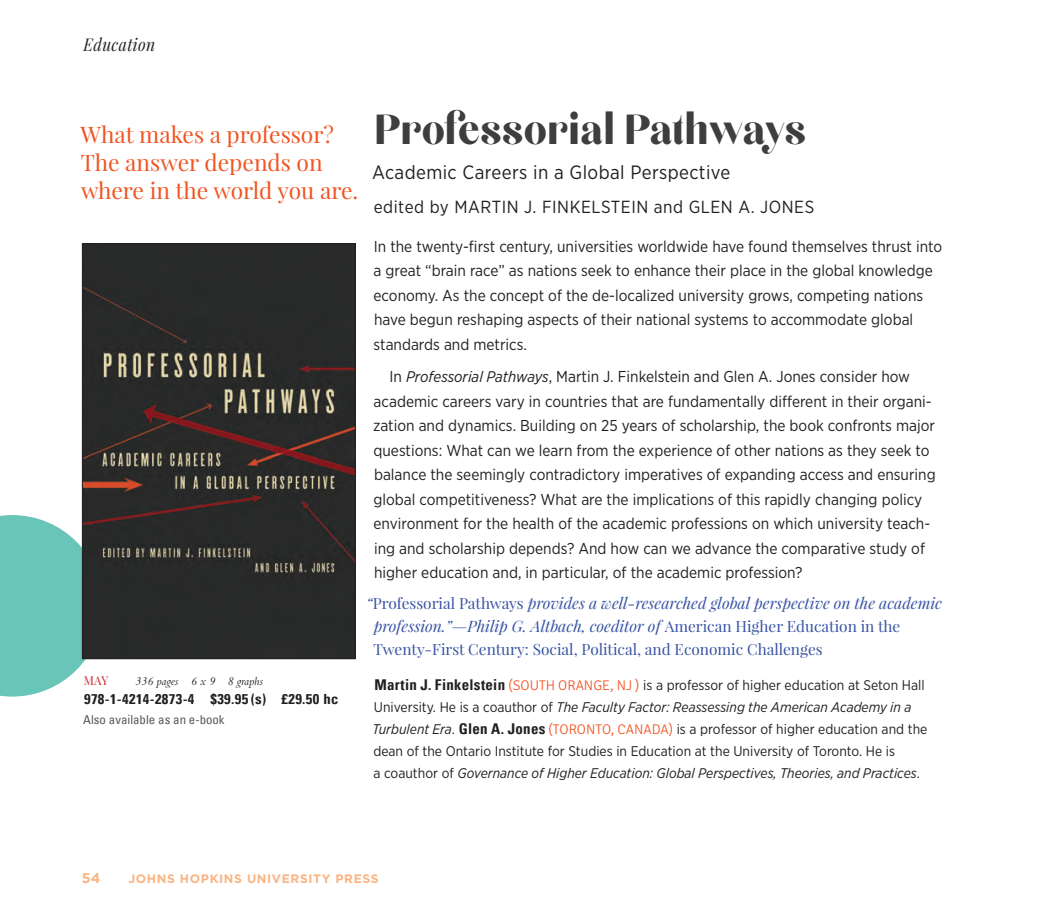
<style>
.page{position:relative;width:1040px;height:914px;background:#fff}
.page>*{position:absolute;margin:0;border:0;box-sizing:border-box;transform-origin:0 0}
.ti{font:52.5px "Chloe";color:#3e3e3f;scale:.9 1}
.callout{font:22.75px/28px "Playfair Display";color:#f15422}
.st{font:19.25px "Gotham Narrow";letter-spacing:.02em;color:#231f20}
.au{font:17.5px "Gotham Narrow";letter-spacing:.03em;color:#231f20}
.t1{font:italic 17.5px "Playfair Display";letter-spacing:.02em;color:#231f20;scale:.9 1}
.tx{font:15.75px/24.5px "Gotham Narrow";color:#231f20}
.tx2{font:15.75px/24.5px "Gotham Narrow";color:#231f20}
.blurb{font:italic 15.75px/22.8px "Playfair Display";color:#3853a3}
.blurb-2{font:15.4px "Playfair Display";color:#3853a3}
.bio{font:14px/21.9px "Gotham Narrow";color:#231f20}
.price2{font:700 condensed 14px "Univers";letter-spacing:.025em;color:#231f20;scale:1.05 1}
.t2{font:700 14px "Gotham";color:#fab483}
.t3{font:700 12.25px "Gotham";letter-spacing:.05em;color:#fab483}
.price2-2{font:condensed 12.25px "Univers";color:#57585a;scale:1.05 1}
.price{font:italic 12.25px "Bembo";color:#231f20;scale:.96 1}
.price-2{font:12.25px "Playfair Display";color:#d1232a;scale:.96 1}
.s1{font-style:italic;font-size:15.4px}
.s2{font-style:normal;font-size:15.4px}
.s3{font-family:"Univers";font-weight:700;font-stretch:condensed;font-size:14.88px}
.s4{font-family:"Signika Negative";font-weight:300;color:#f15422}
.s5{font-style:italic}
</style>
<div class="page">
<svg style="left:0;top:515px;width:103px;height:181px;background:#7dccc0"></svg>
<img style="left:84px;top:245px;width:270px;height:412px">
<div style="left:82px;top:243px;width:274px;height:416px;border:1px solid #231f20"></div>
<p class="t1" style="left:84px;top:33px;width:81px">Education</p>
<p class="callout" style="left:81px;top:120px;width:279px">What makes a professor?<br>The answer depends on where in the world you are.</p>
<p class="price-2" style="left:84px;top:672px;width:27px">MAY</p>
<p class="price" style="left:135px;top:673px;width:135px">336 pages 6 x 9 8 graphs</p>
<p class="price2" style="left:84px;top:690px;width:244px">978-1-4214-2873-4 $39.95 (s) £29.50 hc</p>
<p class="price2-2" style="left:83px;top:711px;width:136px">Also available as an e-book</p>
<p class="ti" style="left:374px;top:102px;width:481px">Professorial Pathways</p>
<p class="st" style="left:372px;top:160px;width:360px">Academic Careers in a Global Perspective</p>
<p class="au" style="left:374px;top:196px;width:442px">edited by MARTIN J. FINKELSTEIN and GLEN A. JONES</p>
<p class="tx2" style="left:373px;top:234px;width:570px">In the twenty-first century, universities worldwide have found themselves thrust into a great “brain race” as nations seek to enhance their place in the global knowledge economy. As the concept of the de-localized university grows, competing nations have begun reshaping aspects of their national systems to accommodate global standards and metrics.</p>
<p class="tx" style="left:373px;top:364px;width:564px;text-indent:16px">In <span class="s1">Professorial Pathways</span>, Martin J. Finkelstein and Glen A. Jones consider how academic careers vary in countries that are fundamentally different in their organi&shy;zation and dynamics. Building on 25 years of scholarship, the book confronts major questions: What can we learn from the experience of other nations as they seek to balance the seemingly contradictory imperatives of expanding access and ensuring global competitiveness? What are the implications of this rapidly changing policy environment for the health of the academic professions on which university teach&shy;ing and scholarship depends? And how can we advance the comparative study of higher education and, in particular, of the academic profession?</p>
<p class="blurb" style="left:374px;top:591px;width:569px;text-indent:-7px">“<span class="s2">Professorial Pathways</span> provides a well-researched global perspective on the academic profession.”—Philip G. Altbach, coeditor of <span class="s2">American Higher Education in the</span></p>
<p class="blurb-2" style="left:373px;top:639px;width:451px">Twenty-First Century: Social, Political, and Economic Challenges</p>
<p class="bio" style="left:372px;top:674px;width:556px"><span class="s3">Martin J. Finkelstein</span> <span class="s4">(SOUTH ORANGE, NJ )</span> is a professor of higher education at Seton Hall University. He is a coauthor of <span class="s5">The Faculty Factor: Reassessing the American Academy in a Turbulent Era</span>. <span class="s3">Glen A. Jones</span> <span class="s4">(TORONTO, CANADA)</span> is a professor of higher education and the dean of the Ontario Institute for Studies in Education at the University of Toronto. He is<br>a coauthor of <span class="s5">Governance of Higher Education: Global Perspectives, Theories, and Practices</span>.</p>
<p class="t2" style="left:82px;top:868px;width:20px">54</p>
<p class="t3" style="left:128px;top:870px;width:252px">JOHNS HOPKINS UNIVERSITY PRESS</p>
</div>
